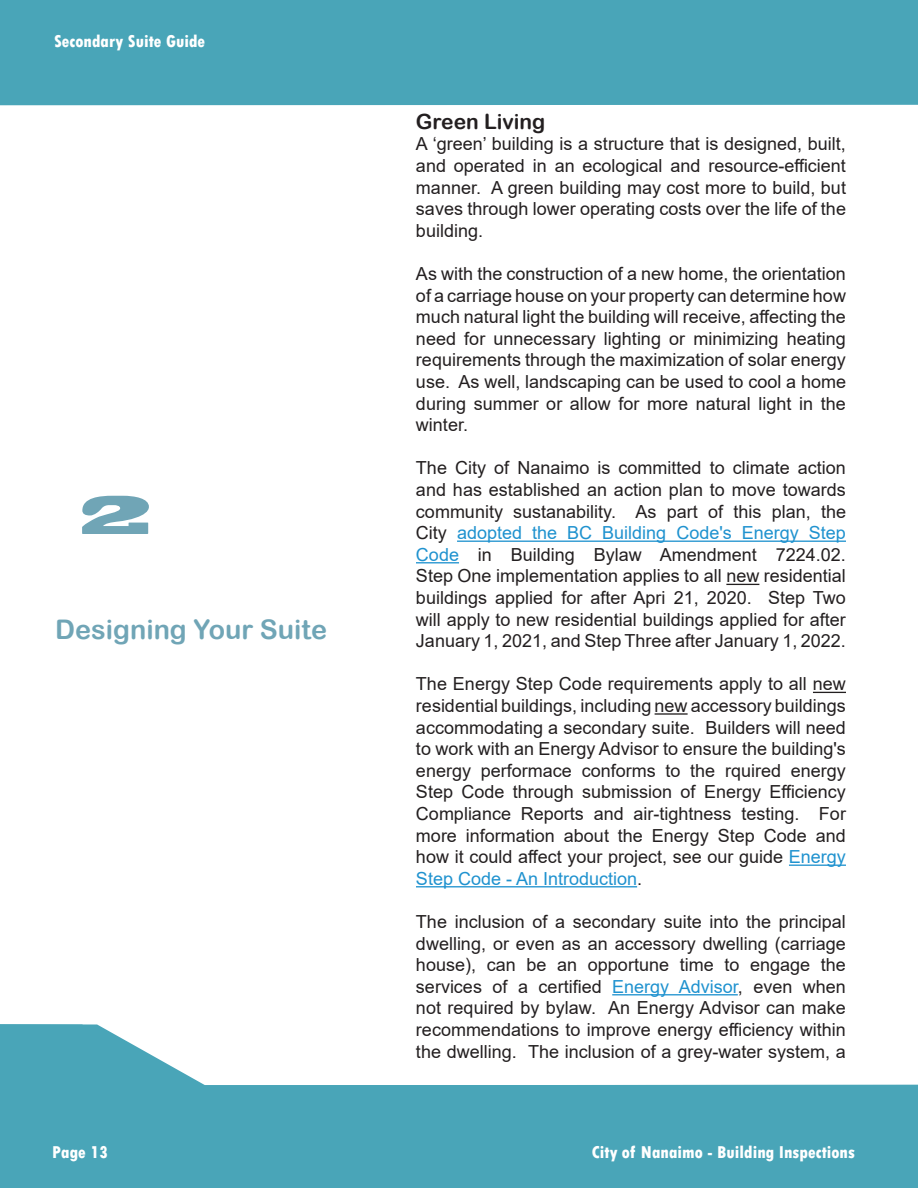
<style>
.page{position:relative;width:918px;height:1188px;background:#fff}
.page>*{position:absolute;margin:0;border:0;box-sizing:border-box;transform-origin:0 0}
.t1{font:51px "Blackoak Std";color:#70a5b6}
.t2{font:27px "Arial Rounded MT Bold";color:#70a5b6}
.t3{font:21px "Arial Rounded MT Bold";color:#231f20}
.t4{font:18px/21.6px "Arial";color:#231f20;text-align:justify}
.t5{font:800 condensed 18px "Tw Cen";color:#fff}
.s1{color:#1f92cf}
</style>
<div class="page">
<div style="left:0;top:0;width:918px;height:106px;background:#49a5b8"></div>
<svg style="left:0;top:1024px;width:918px;height:164px;fill:#49a5b8"></svg>
<hr style="left:457px;top:541px;width:389px;height:1px;background:#1f92cf">
<hr style="left:416px;top:562px;width:43px;height:1px;background:#1f92cf">
<hr style="left:726px;top:584px;width:33px;height:1px;background:#231f20">
<hr style="left:813px;top:692px;width:33px;height:1px;background:#231f20">
<hr style="left:655px;top:713px;width:33px;height:2px;background:#231f20">
<hr style="left:789px;top:865px;width:57px;height:1px;background:#1f92cf">
<hr style="left:416px;top:886px;width:221px;height:1px;background:#1f92cf">
<hr style="left:612px;top:994px;width:126px;height:1px;background:#1f92cf">
<p class="t5" style="left:54px;top:30px;width:153px">Secondary Suite Guide</p>
<h1 class="t1" style="left:81px;top:481px;width:72px">2</h1>
<h2 class="t2" style="left:55px;top:613px;width:274px">Designing Your Suite</h2>
<p class="t3" style="left:416px;top:109px;width:131px">Green Living</p>
<p class="t4" style="left:416px;top:133px;width:432px">A ‘green’ building is a structure that is designed, built, and operated in an ecological and resource-efficient manner. A green building may cost more to build, but saves through lower operating costs over the life of the building.</p>
<p class="t4" style="left:416px;top:263px;width:432px">As with the construction of a new home, the orientation of a carriage house on your property can determine how much natural light the building will receive, affecting the need for unnecessary lighting or minimizing heating requirements through the maximization of solar energy use. As well, landscaping can be used to cool a home during summer or allow for more natural light in the winter.</p>
<p class="t4" style="left:416px;top:457px;width:432px">The City of Nanaimo is committed to climate action and has established an action plan to move towards community sustanability.</p>
<p class="t4" style="left:416px;top:500px;width:432px;text-align:left;text-indent:220px">As part of this plan, the City <span class="s1">adopted the BC Building Code's Energy Step Code</span> in Building Bylaw Amendment 7224.02.<br>Step One implementation applies to all new residential buildings applied for after Apri 21, 2020. Step Two will apply to new residential buildings applied for after January 1, 2021, and Step Three after January 1, 2022.</p>
<p class="t4" style="left:416px;top:673px;width:431px">The Energy Step Code requirements apply to all new residential buildings, including new accessory buildings accommodating a secondary suite. Builders will need to work with an Energy Advisor to ensure the building's energy performace conforms to the rquired energy Step Code through submission of Energy Efficiency Compliance Reports and air-tightness testing.</p>
<p class="t4" style="left:416px;top:803px;width:432px;text-indent:403px">For more information about the Energy Step Code and how it could affect your project, see our guide <span class="s1">Energy Step Code - An Introduction</span>.</p>
<p class="t4" style="left:416px;top:911px;width:432px">The inclusion of a secondary suite into the principal dwelling, or even as an accessory dwelling (carriage house), can be an opportune time to engage the services of a certified <span class="s1">Energy Advisor</span>, even when not required by bylaw. An Energy Advisor can make recommendations to improve energy efficiency within the dwelling. The inclusion of a grey-water system, a</p>
<p class="t5" style="left:52px;top:1142px;width:57px">Page 13</p>
<p class="t5" style="left:592px;top:1142px;width:265px">City of Nanaimo - Building Inspections</p>
</div>
